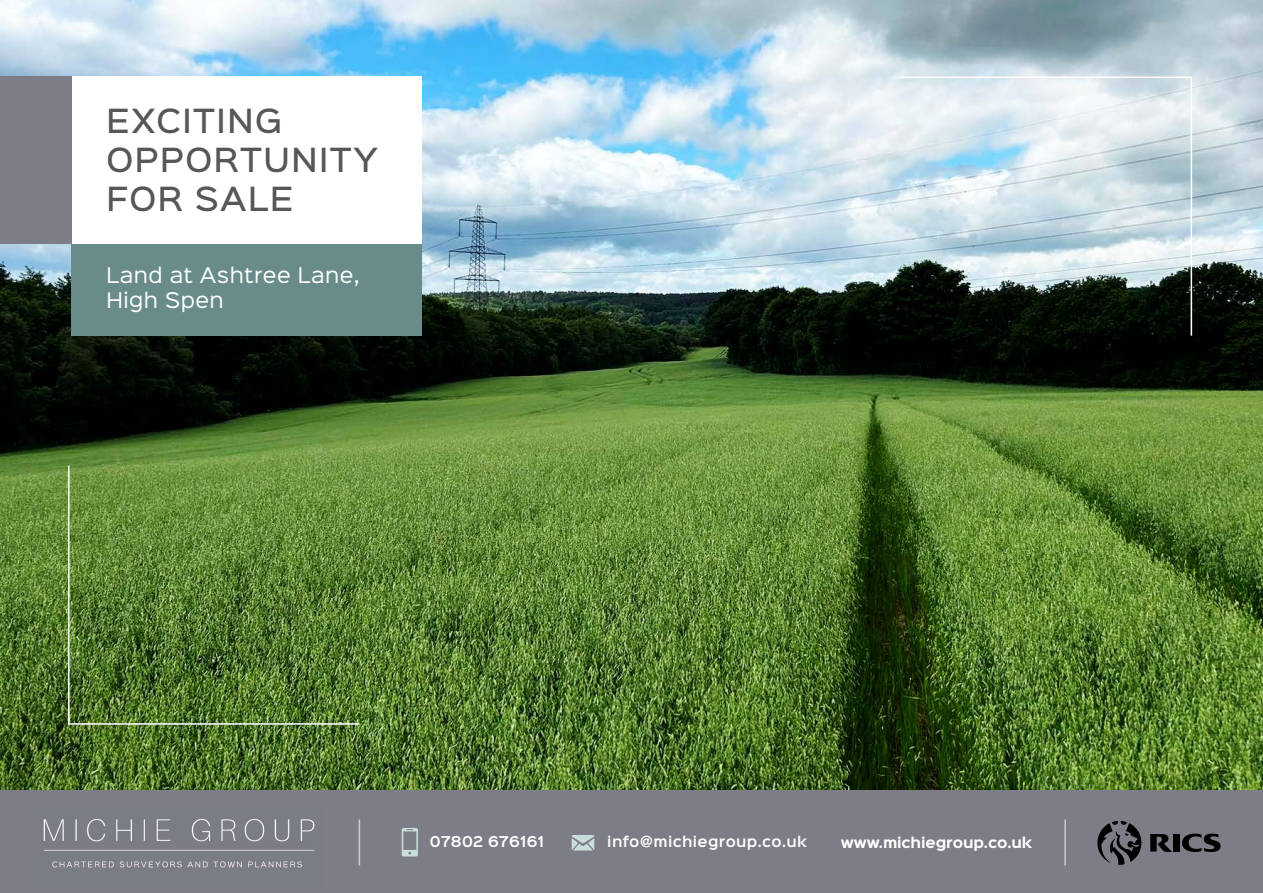
<style>
.page{position:relative;width:1263px;height:893px;background:#fff}
.page>*{position:absolute;margin:0;border:0;box-sizing:border-box;transform-origin:0 0}
.t1{font:500 30px/39px "Sinkin Sans 500";letter-spacing:.05em;color:#575756}
.t2{font:19.5px/25.5px "Sinkin Sans 400";letter-spacing:.025em;color:#fff}
.t3{font:600 13.5px "Sinkin Sans 600";letter-spacing:.025em;color:#fff}
.t4{font:700 13.5px "Sinkin Sans 700";letter-spacing:-.01em;color:#fff}
</style>
<div class="page">
<img style="left:0;top:0;width:1263px;height:791px">
<div style="left:44px;top:77px;width:378px;height:167px;background:#fff"></div>
<div style="left:0;top:77px;width:71px;height:167px;background:#7d7d87"></div>
<div style="left:71px;top:244px;width:351px;height:92px;background:#698c8a"></div>
<hr style="left:900px;top:77px;width:291px;height:1px;background:#fff">
<hr style="left:1190px;top:77px;width:2px;height:259px;background:#fff">
<hr style="left:69px;top:723px;width:291px;height:2px;background:#fff">
<hr style="left:68px;top:466px;width:2px;height:259px;background:#fff">
<div style="left:0;top:791px;width:1263px;height:102px;background:#7d7d87"></div>
<svg style="left:1150px;top:834px;width:22px;height:18px"></svg>
<svg style="left:1182px;top:833px;width:39px;height:19px"></svg>
<div style="left:1174px;top:834px;width:6px;height:18px;background:#000"></div>
<svg style="left:1097px;top:821px;width:44px;height:44px"></svg>
<hr style="left:359px;top:820px;width:1px;height:45px;background:#cccccf">
<hr style="left:1064px;top:820px;width:2px;height:45px;background:#cccccf">
<img style="left:43px;top:818px;width:272px;height:50px">
<svg style="left:402px;top:828px;width:16px;height:28px"></svg>
<svg style="left:572px;top:835px;width:22px;height:15px"></svg>
<h1 class="t1" style="left:106px;top:99px;width:273px">EXCITING<br>OPPORTUNITY<br>FOR SALE</h1>
<h2 class="t2" style="left:106px;top:260px;width:254px">Land at Ashtree Lane,<br>High Spen</h2>
<p class="t3" style="left:430px;top:830px;width:116px">07802 676161</p>
<p class="t3" style="left:607px;top:830px;width:201px">info@michiegroup.co.uk</p>
<p class="t4" style="left:841px;top:835px;width:193px">www.michiegroup.co.uk</p>
</div>
